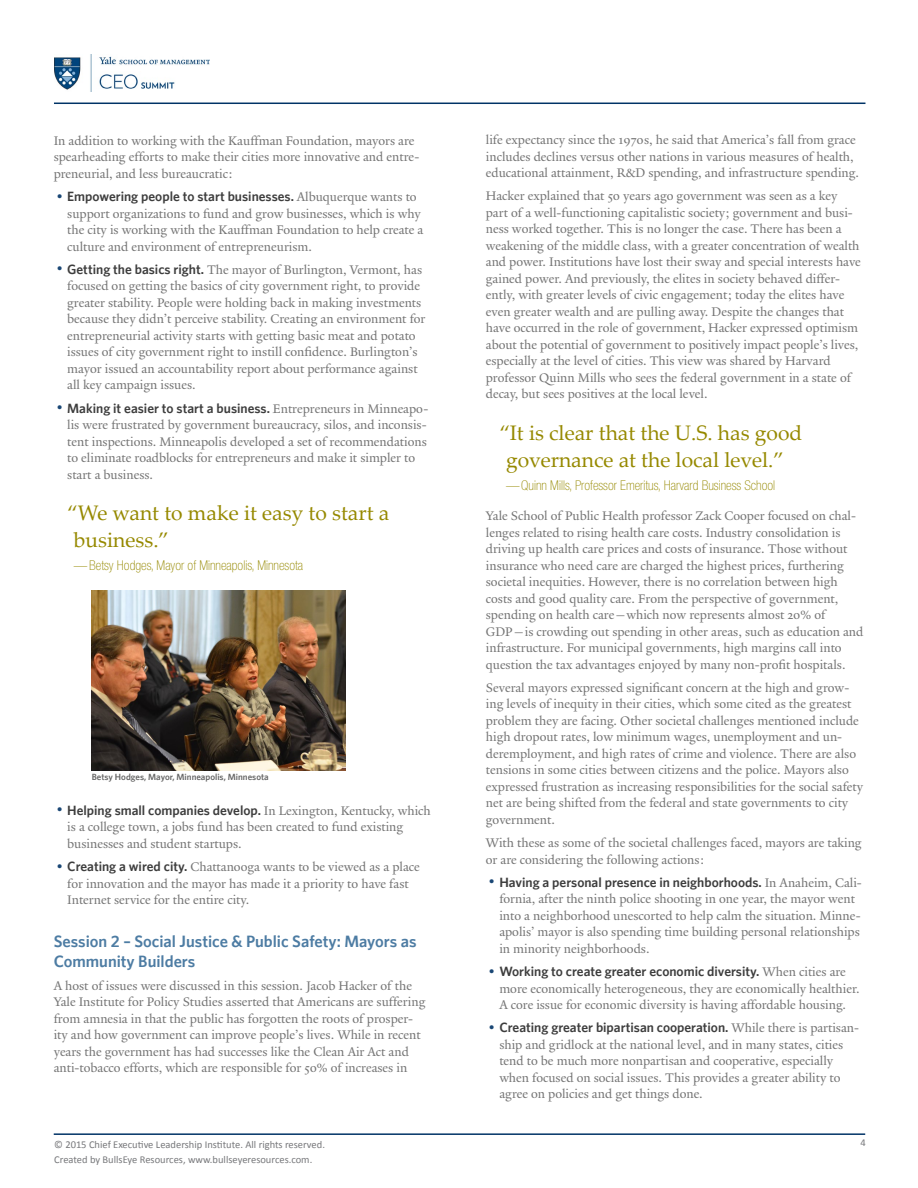
<style>
.page{position:relative;width:918px;height:1188px;background:#fff}
.page>*{position:absolute;margin:0;border:0;box-sizing:border-box;transform-origin:0 0}
.t1{font:21px/27px "Palatino Linotype";color:#968900;text-align:center}
.t2{font:600 16.5px/19.8px "Whitney";color:#4d7ca3}
.t3{font:13.5px/16.5px "Yale Design";color:#757575}
.t4{font:600 13.5px "Whitney";color:#3d3d3d}
.t5{font:100 condensed 13.5px "Helvetica Neue LT Std";color:#968900}
.t6{font:10.5px "Calibri";color:#77787b}
.t7{font:600 9px "Whitney";color:#666}
.s1{font-family:"Yale Design";font-weight:400;font-size:22.5px;color:#1a4775}
.s2{font-family:"Yale Design";font-weight:400;color:#757575}
.s3{font-size:22.5px;color:#1a4775}
.s4{font-family:"Whitney";font-weight:600;color:#3d3d3d}
</style>
<div class="page">
<hr style="left:54px;top:1133px;width:811px;height:2px;background:#036">
<hr style="left:54px;top:103px;width:811px;height:1px;background:#036">
<img style="left:54px;top:54px;width:156px;height:38px">
<img style="left:92px;top:590px;width:253px;height:180px">
<p class="t3" style="left:54px;top:132px;width:367px">In addition to working with the Kauffman Foundation, mayors are spearheading efforts to make their cities more innovative and entre&shy;preneurial, and less bureaucratic:</p>
<p class="t4" style="left:54px;top:188px;width:364px"><span class="s1">•</span> Empowering people to start businesses. <span class="s2">Albuquerque wants to</span></p>
<p class="t3" style="left:67px;top:205px;width:358px">support organizations to fund and grow businesses, which is why the city is working with the Kauffman Foundation to help create a culture and environment of entrepreneurism.</p>
<p class="t3" style="left:67px;top:261px;width:360px;text-indent:-14px"><span class="s3">•</span> <span class="s4">Getting the basics right.</span> The mayor of Burlington, Vermont, has focused on getting the basics of city government right, to provide greater stability. People were holding back in making investments because they didn’t perceive stability. Creating an environment for entrepreneurial activity starts with getting basic meat and potato issues of city government right to instill confidence. Burlington’s mayor issued an accountability report about performance against all key campaign issues.</p>
<p class="t4" style="left:54px;top:400px;width:376px"><span class="s1">•</span> Making it easier to start a business. <span class="s2">Entrepreneurs in Minneapo-</span></p>
<p class="t3" style="left:67px;top:416px;width:361px">lis were frustrated by government bureaucracy, silos, and inconsis&shy;tent inspections. Minneapolis developed a set of recommendations to eliminate roadblocks for entrepreneurs and make it simpler to start a business.</p>
<h1 class="t1" style="left:74px;top:499px;width:317px;text-align:left;text-indent:-7px">“We want to make it easy to start a business.”</h1>
<p class="t5" style="left:74px;top:558px;width:231px">—Betsy Hodges, Mayor of Minneapolis, Minnesota</p>
<p class="t7" style="left:92px;top:772px;width:178px">Betsy Hodges, Mayor, Minneapolis, Minnesota</p>
<p class="t4" style="left:54px;top:802px;width:379px"><span class="s1">•</span> Helping small companies develop. <span class="s2">In Lexington, Kentucky, which</span></p>
<p class="t3" style="left:67px;top:819px;width:338px">is a college town, a jobs fund has been created to fund existing businesses and student startups.</p>
<p class="t3" style="left:67px;top:859px;width:354px;text-indent:-14px"><span class="s3">•</span> <span class="s4">Creating a wired city.</span> Chattanooga wants to be viewed as a place for innovation and the mayor has made it a priority to have fast<br>Internet service for the entire city.</p>
<p class="t2" style="left:54px;top:931px;width:364px">Session 2 – Social Justice &amp; Public Safety: Mayors as<br>Community Builders</p>
<p class="t3" style="left:54px;top:977px;width:373px">A host of issues were discussed in this session. Jacob Hacker of the Yale Institute for Policy Studies asserted that Americans are suffering from amnesia in that the public has forgotten the roots of prosper&shy;ity and how government can improve people’s lives. While in recent years the government has had successes like the Clean Air Act and anti-tobacco efforts, which are responsible for 50% of increases in</p>
<p class="t3" style="left:486px;top:131px;width:375px">life expectancy since the 1970s, he said that America’s fall from grace includes declines versus other nations in various measures of health, educational attainment, R&amp;D spending, and infrastructure spending.</p>
<p class="t3" style="left:486px;top:188px;width:376px">Hacker explained that 50 years ago government was seen as a key part of a well-functioning capitalistic society; government and busi&shy;ness worked together. This is no longer the case. There has been a weakening of the middle class, with a greater concentration of wealth and power. Institutions have lost their sway and special interests have gained power. And previously, the elites in society behaved differ&shy;ently, with greater levels of civic engagement; today the elites have even greater wealth and are pulling away. Despite the changes that have occurred in the role of government, Hacker expressed optimism about the potential of government to positively impact people’s lives, especially at the level of cities. This view was shared by Harvard professor Quinn Mills who sees the federal government in a state of decay, but sees positives at the local level.</p>
<h1 class="t1" style="left:499px;top:419px;width:304px">“It is clear that the U.S. has good governance at the local level.”</h1>
<p class="t5" style="left:506px;top:478px;width:271px">—Quinn Mills, Professor Emeritus, Harvard Business School</p>
<p class="t3" style="left:486px;top:507px;width:379px">Yale School of Public Health professor Zack Cooper focused on chal&shy;lenges related to rising health care costs. Industry consolidation is driving up health care prices and costs of insurance. Those without insurance who need care are charged the highest prices, furthering societal inequities. However, there is no correlation between high costs and good quality care. From the perspective of government, spending on health care—which now represents almost 20% of GDP—is crowding out spending in other areas, such as education and infrastructure. For municipal governments, high margins call into question the tax advantages enjoyed by many non-profit hospitals.</p>
<p class="t3" style="left:486px;top:679px;width:379px">Several mayors expressed significant concern at the high and grow&shy;ing levels of inequity in their cities, which some cited as the greatest problem they are facing. Other societal challenges mentioned include high dropout rates, low minimum wages, unemployment and un&shy;deremployment, and high rates of crime and violence. There are also tensions in some cities between citizens and the police. Mayors also expressed frustration as increasing responsibilities for the social safety net are being shifted from the federal and state governments to city government.</p>
<p class="t3" style="left:486px;top:834px;width:377px">With these as some of the societal challenges faced, mayors are taking or are considering the following actions:</p>
<p class="t4" style="left:486px;top:874px;width:378px"><span class="s1">•</span> Having a personal presence in neighborhoods. <span class="s2">In Anaheim, Cali-</span></p>
<p class="t3" style="left:499px;top:891px;width:363px">fornia, after the ninth police shooting in one year, the mayor went into a neighborhood unescorted to help calm the situation. Minne&shy;apolis’ mayor is also spending time building personal relationships in minority neighborhoods.</p>
<p class="t4" style="left:486px;top:963px;width:362px"><span class="s1">•</span> Working to create greater economic diversity. <span class="s2">When cities are</span></p>
<p class="t3" style="left:499px;top:980px;width:362px">more economically heterogeneous, they are economically healthier.<br>A core issue for economic diversity is having affordable housing.</p>
<p class="t4" style="left:486px;top:1019px;width:375px"><span class="s1">•</span> Creating greater bipartisan cooperation. <span class="s2">While there is partisan-</span></p>
<p class="t3" style="left:499px;top:1036px;width:345px">ship and gridlock at the national level, and in many states, cities tend to be much more nonpartisan and cooperative, especially when focused on social issues. This provides a greater ability to agree on policies and get things done.</p>
<p class="t6" style="left:54px;top:1138px;width:272px">© 2015 Chief Executive Leadership Institute. All rights reserved.</p>
<p class="t6" style="left:860px;top:1136px;width:7px">4</p>
<p class="t6" style="left:54px;top:1153px;width:260px">Created by BullsEye Resources, www.bullseyeresources.com.</p>
</div>
